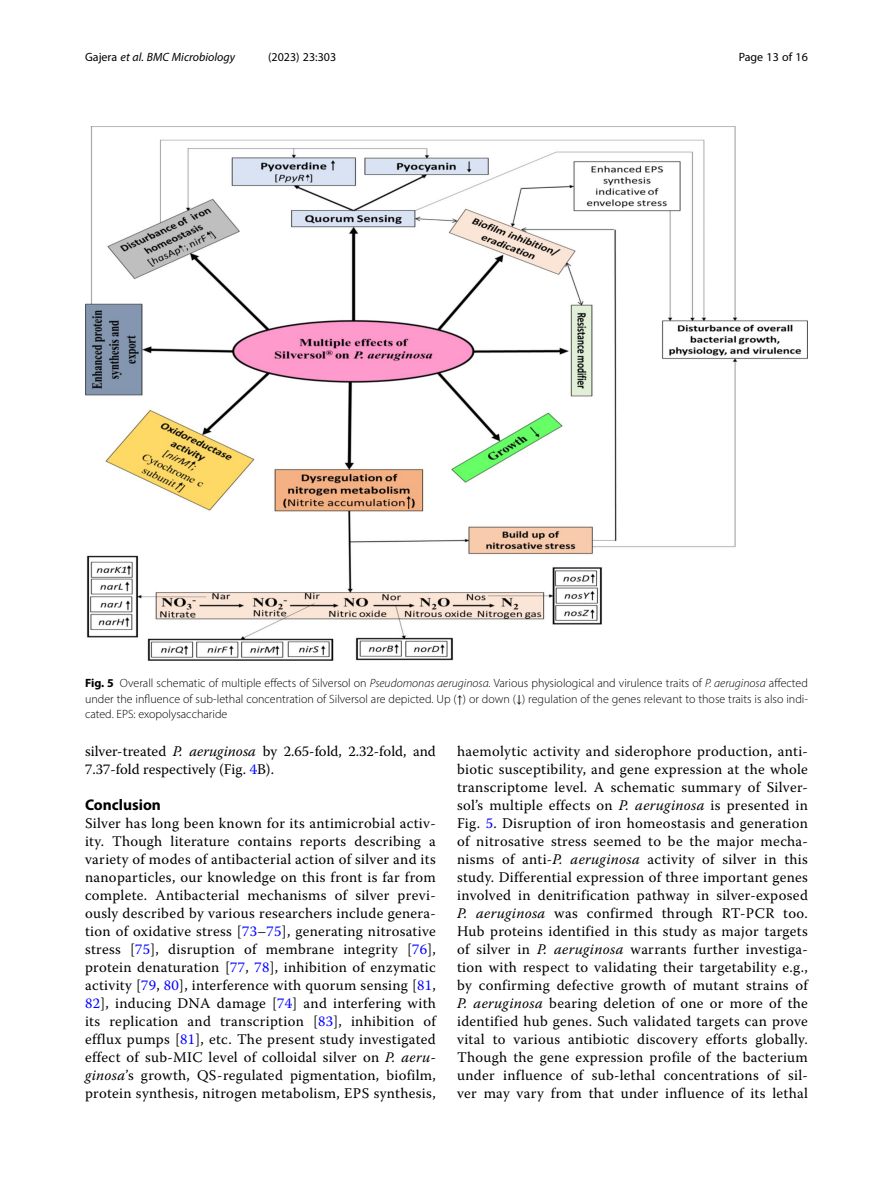
<style>
.page{position:relative;width:893px;height:1191px;background:#fff}
.page>*{position:absolute;margin:0;border:0;box-sizing:border-box;transform-origin:0 0}
.Head_1{font:700 15.45px "Myriad Pro";color:#000}
.Body_Text{font:14.7px/18px "Warnock Pro";letter-spacing:.02em;color:#000;text-align:justify}
.Body_Text-2{font:14.7px/18px "Warnock Pro";color:#000}
.Figure_Caption{font:300 12px/15px "Myriad Pro";color:#000;text-align:justify}
.t1{font:italic 12px "Myriad Pro";color:#000}
.t2{font:12px "Myriad Pro";color:#000}
.s1{font-style:normal}
.s2{font-weight:700}
.s3{font-style:italic}
.s4{font-family:"STIX";font-weight:400}
.s5{color:#00f}
</style>
<div class="page">
<img style="left:85px;top:126px;width:723px;height:534px">
<p class="t1" style="left:85px;top:50px;width:152px"><span class="s1">Gajera</span> et al. BMC Microbiology</p>
<p class="t2" style="left:268px;top:50px;width:70px">(2023) 23:303</p>
<p class="t2" style="left:739px;top:50px;width:71px">Page 13 of 16</p>
<p class="Figure_Caption" style="left:85px;top:676px;width:724px"><span class="s2">Fig. 5</span> Overall schematic of multiple effects of Silversol on <span class="s3">Pseudomonas aeruginosa.</span> Various physiological and virulence traits of <span class="s3">P. aeruginosa</span> affected under the influence of sub-lethal concentration of Silversol are depicted. Up (<span class="s4">↑</span>) or down (<span class="s4">↓</span>) regulation of the genes relevant to those traits is also indi&shy;cated. EPS: exopolysaccharide</p>
<p class="Body_Text-2" style="left:85px;top:742px;width:352px">silver-treated <span class="s3">P. aeruginosa</span> by 2.65-fold, 2.32-fold, and<br>7.37-fold respectively (Fig. <span class="s5">4</span>B).</p>
<p class="Head_1" style="left:85px;top:795px;width:77px">Conclusion</p>
<p class="Body_Text" style="left:85px;top:814px;width:352px">Silver has long been known for its antimicrobial activ&shy;ity. Though literature contains reports describing a variety of modes of antibacterial action of silver and its nanoparticles, our knowledge on this front is far from complete. Antibacterial mechanisms of silver previ&shy;ously described by various researchers include genera&shy;tion of oxidative stress [<span class="s5">73</span>–<span class="s5">75</span>], generating nitrosative stress [<span class="s5">75</span>], disruption of membrane integrity [<span class="s5">76</span>], protein denaturation [<span class="s5">77</span>, <span class="s5">78</span>], inhibition of enzymatic activity [<span class="s5">79</span>, <span class="s5">80</span>], interference with quorum sensing [<span class="s5">81</span>, <span class="s5">82</span>], inducing DNA damage [<span class="s5">74</span>] and interfering with its replication and transcription [<span class="s5">83</span>], inhibition of efflux pumps [<span class="s5">81</span>], etc. The present study investigated effect of sub-MIC level of colloidal silver on <span class="s3">P. aeru&shy;ginosa</span>’s growth, QS-regulated pigmentation, biofilm, protein synthesis, nitrogen metabolism, EPS synthesis,</p>
<p class="Body_Text" style="left:457px;top:742px;width:352px">haemolytic activity and siderophore production, anti&shy;biotic susceptibility, and gene expression at the whole transcriptome level. A schematic summary of Silver&shy;sol’s multiple effects on <span class="s3">P. aeruginosa</span> is presented in Fig. <span class="s5">5</span>. Disruption of iron homeostasis and generation of nitrosative stress seemed to be the major mecha&shy;nisms of anti-<span class="s3">P. aeruginosa</span> activity of silver in this study. Differential expression of three important genes involved in denitrification pathway in silver-exposed <span class="s3">P. aeruginosa</span> was confirmed through RT-PCR too.<br>Hub proteins identified in this study as major targets of silver in <span class="s3">P. aeruginosa</span> warrants further investiga&shy;tion with respect to validating their targetability e.g., by confirming defective growth of mutant strains of <span class="s3">P. aeruginosa</span> bearing deletion of one or more of the identified hub genes. Such validated targets can prove vital to various antibiotic discovery efforts globally.<br>Though the gene expression profile of the bacterium under influence of sub-lethal concentrations of sil&shy;ver may vary from that under influence of its lethal</p>
</div>
